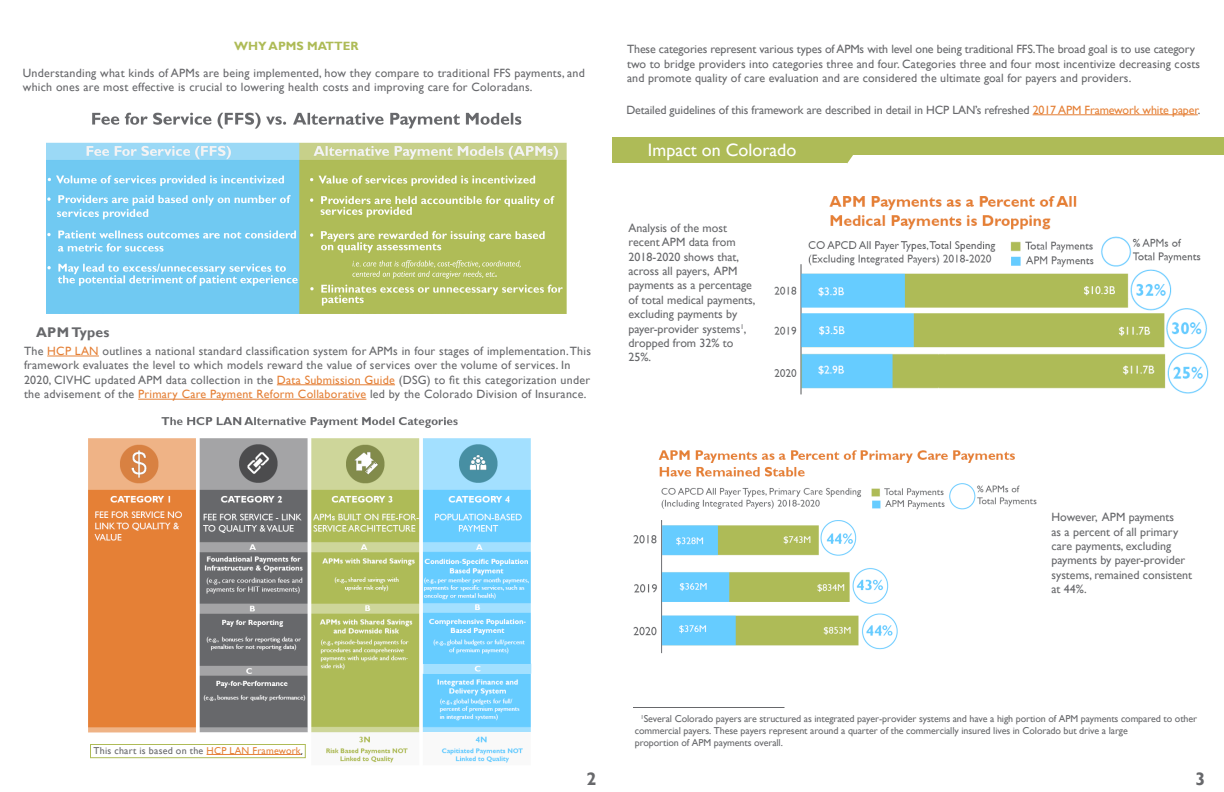
<style>
.page{position:relative;width:1224px;height:792px;background:#fff}
.page>*{position:absolute;margin:0;border:0;box-sizing:border-box;transform-origin:0 0}
.t1{font:18px "Gill Sans";color:#fff}
.t2{font:700 18px "Gill Sans";color:#67686b}
.t3{font:700 14px "Gill Sans";letter-spacing:.02em;color:#67686b}
.t4{font:12px/14.4px "Gill Sans";letter-spacing:.01em;color:#67686b}
.t5{font:12px "Gill Sans";letter-spacing:-.01em;color:#67686b}
.t6{font:700 12px "Gill Sans";color:#aebb57}
.t7{font:10px/12px "Gill Sans";letter-spacing:-.01em;color:#67686b}
.t8{font:10px "Gill Sans";letter-spacing:.02em;color:#67686b}
.s1{color:#e58036}
</style>
<div class="page">
<div style="left:612px;top:137px;width:612px;height:17px;background:#aebb57"></div>
<div style="left:612px;top:149px;width:235px;height:14px;background:#aebb57"></div>
<svg style="left:847px;top:154px;width:7px;height:9px"></svg>
<img style="left:47px;top:112px;width:520px;height:201px">
<hr style="left:47px;top:356px;width:52px;height:1px;background:#e58036">
<hr style="left:277px;top:384px;width:118px;height:1px;background:#e58036">
<hr style="left:138px;top:399px;width:228px;height:1px;background:#e58036">
<hr style="left:1033px;top:114px;width:165px;height:1px;background:#e58036">
<img style="left:774px;top:196px;width:435px;height:198px">
<img style="left:633px;top:450px;width:404px;height:204px">
<hr style="left:633px;top:707px;width:151px;height:1px;background:#67686b">
<img style="left:88px;top:417px;width:444px;height:346px">
<div style="left:90px;top:744px;width:216px;height:14px;border:1px solid #aebb57"></div>
<hr style="left:207px;top:754px;width:94px;height:1px;background:#e58036">
<p class="t6" style="left:234px;top:39px;width:126px">WHY APMS MATTER</p>
<p class="t4" style="left:23px;top:66px;width:564px">Understanding what kinds of APMs are being implemented, how they compare to traditional FFS payments, and which ones are most effective is crucial to lowering health costs and improving care for Coloradans.</p>
<p class="t3" style="left:36px;top:324px;width:75px">APM Types</p>
<p class="t4" style="left:24px;top:344px;width:569px">The <span class="s1">HCP LAN</span> outlines a national standard classification system for APMs in four stages of implementation. This framework evaluates the level to which models reward the value of services over the volume of services. In 2020, CIVHC updated APM data collection in the <span class="s1">Data Submission Guide</span> (DSG) to fit this categorization under the advisement of the <span class="s1">Primary Care Payment Reform Collaborative</span> led by the Colorado Division of Insurance.</p>
<p class="t4" style="left:627px;top:42px;width:575px">These categories represent various types of APMs with level one being traditional FFS.The broad goal is to use category two to bridge providers into categories three and four. Categories three and four most incentivize decreasing costs and promote quality of care evaluation and are considered the ultimate goal for payers and providers.</p>
<p class="t5" style="left:626px;top:103px;width:576px">Detailed guidelines of this framework are described in detail in HCP LAN’s refreshed <span class="s1">2017 APM Framework white paper</span>.</p>
<h1 class="t1" style="left:648px;top:140px;width:150px">Impact on Colorado</h1>
<p class="t4" style="left:628px;top:221px;width:128px">Analysis of the most recent APM data from<br>2018-2020 shows that, across all payers, APM payments as a percentage of total medical payments, excluding payments by payer-provider systems<sup>1</sup>, dropped from 32% to<br>25%.</p>
<p class="t4" style="left:1052px;top:510px;width:142px">However, APM payments<br>as a percent of all primary care payments, excluding payments by payer-provider systems, remained consistent at 44%.</p>
<p class="t8" style="left:94px;top:745px;width:211px">This chart is based on the <span class="s1">HCP LAN Framework</span>.</p>
<p class="t7" style="left:635px;top:713px;width:564px;text-indent:6px"><sup>1</sup>Several Colorado payers are structured as integrated payer-provider systems and have a high portion of APM payments compared to other commercial payers. These payers represent around a quarter of the commercially insured lives in Colorado but drive a large<br>proportion of APM payments overall.</p>
<h1 class="t2" style="left:586px;top:768px;width:11px">2</h1>
<h1 class="t2" style="left:1195px;top:768px;width:11px">3</h1>
</div>
